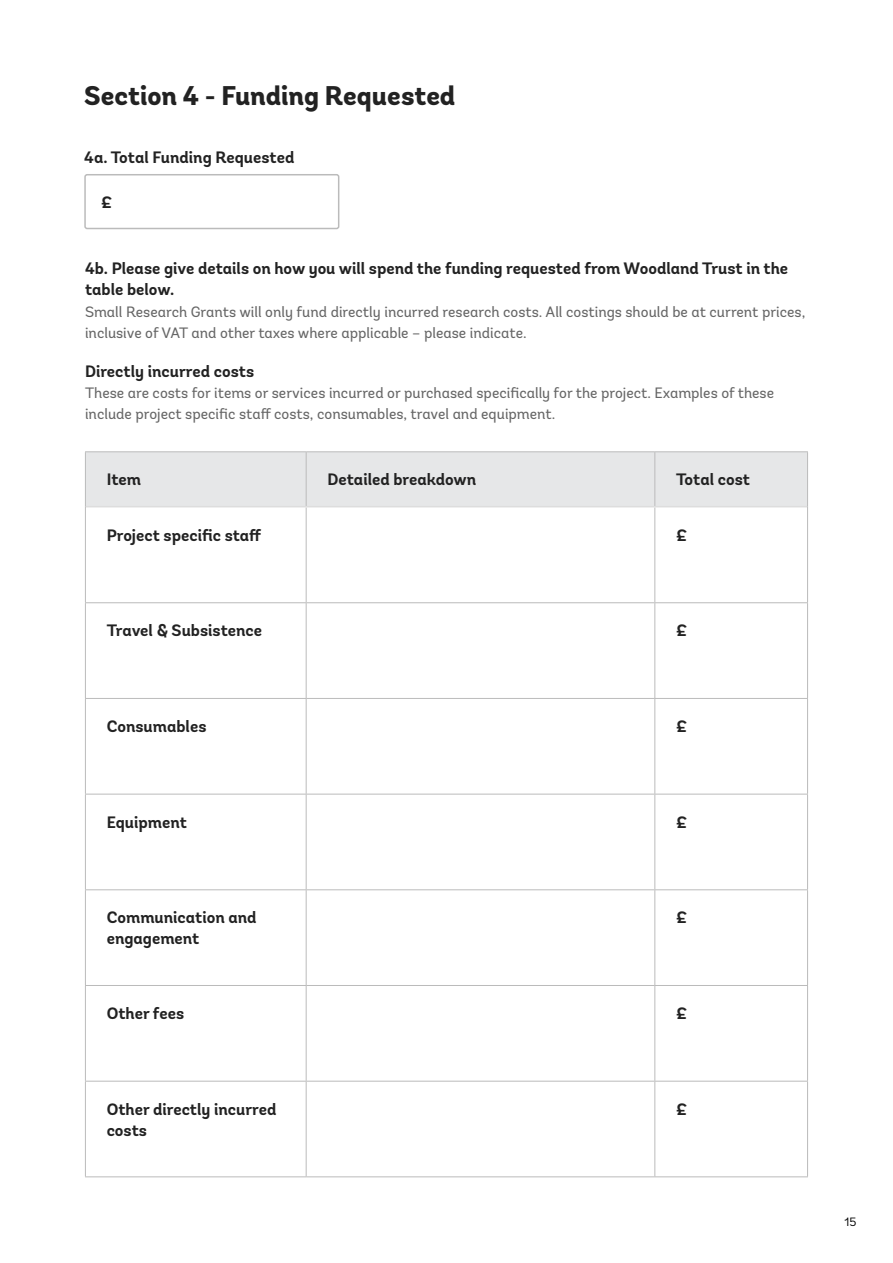
<style>
.page{position:relative;width:893px;height:1263px;background:#fff}
.page>*{position:absolute;margin:0;border:0;box-sizing:border-box;transform-origin:0 0}
.t1{font:800 27px "Andes";letter-spacing:-.005em;color:#222}
.field_label{font:700 16.5px/21px "Andes";color:#222}
.field_hint{font:15px/21px "Andes";color:#666}
.t2{font:12px "Andes";color:#000}
</style>
<div class="page">
<div style="left:84px;top:174px;width:255px;height:55px;border:2px solid #bbb;border-radius:2px"></div>
<div style="left:86px;top:452px;width:721px;height:54px;background:#e6e7e8"></div>
<hr style="left:306px;top:452px;width:1px;height:54px;background:#bbb">
<hr style="left:654px;top:452px;width:1px;height:54px;background:#bbb">
<hr style="left:306px;top:507px;width:1px;height:95px;background:#bbb">
<hr style="left:654px;top:507px;width:1px;height:95px;background:#bbb">
<hr style="left:85px;top:602px;width:221px;height:1px;background:#bbb">
<hr style="left:306px;top:602px;width:349px;height:1px;background:#bbb">
<hr style="left:306px;top:603px;width:1px;height:95px;background:#bbb">
<hr style="left:655px;top:602px;width:153px;height:1px;background:#bbb">
<hr style="left:654px;top:603px;width:1px;height:95px;background:#bbb">
<hr style="left:85px;top:698px;width:221px;height:1px;background:#bbb">
<hr style="left:306px;top:698px;width:349px;height:1px;background:#bbb">
<hr style="left:306px;top:699px;width:1px;height:95px;background:#bbb">
<hr style="left:655px;top:698px;width:153px;height:1px;background:#bbb">
<hr style="left:654px;top:699px;width:1px;height:95px;background:#bbb">
<hr style="left:85px;top:794px;width:221px;height:1px;background:#bbb">
<hr style="left:306px;top:794px;width:349px;height:1px;background:#bbb">
<hr style="left:306px;top:794px;width:1px;height:95px;background:#bbb">
<hr style="left:655px;top:794px;width:153px;height:1px;background:#bbb">
<hr style="left:654px;top:794px;width:1px;height:95px;background:#bbb">
<hr style="left:85px;top:889px;width:221px;height:1px;background:#bbb">
<hr style="left:306px;top:889px;width:349px;height:1px;background:#bbb">
<hr style="left:306px;top:890px;width:1px;height:95px;background:#bbb">
<hr style="left:655px;top:889px;width:153px;height:1px;background:#bbb">
<hr style="left:654px;top:890px;width:1px;height:95px;background:#bbb">
<hr style="left:85px;top:985px;width:221px;height:1px;background:#bbb">
<hr style="left:306px;top:985px;width:349px;height:1px;background:#bbb">
<hr style="left:306px;top:986px;width:1px;height:95px;background:#bbb">
<hr style="left:655px;top:985px;width:153px;height:1px;background:#bbb">
<hr style="left:654px;top:986px;width:1px;height:95px;background:#bbb">
<hr style="left:85px;top:1081px;width:221px;height:1px;background:#bbb">
<hr style="left:306px;top:1081px;width:349px;height:1px;background:#bbb">
<hr style="left:306px;top:1081px;width:1px;height:95px;background:#bbb">
<hr style="left:655px;top:1081px;width:153px;height:1px;background:#bbb">
<hr style="left:654px;top:1081px;width:1px;height:95px;background:#bbb">
<hr style="left:85px;top:1176px;width:221px;height:1px;background:#bbb">
<hr style="left:306px;top:1176px;width:349px;height:1px;background:#bbb">
<hr style="left:655px;top:1176px;width:153px;height:1px;background:#bbb">
<hr style="left:86px;top:506px;width:220px;height:1px;background:#ddd">
<hr style="left:306px;top:506px;width:349px;height:1px;background:#ddd">
<hr style="left:655px;top:506px;width:152px;height:1px;background:#ddd">
<hr style="left:85px;top:451px;width:221px;height:1px;background:#bbb">
<hr style="left:85px;top:452px;width:1px;height:55px;background:#bbb">
<hr style="left:306px;top:451px;width:349px;height:1px;background:#bbb">
<hr style="left:655px;top:451px;width:153px;height:1px;background:#bbb">
<hr style="left:807px;top:452px;width:1px;height:55px;background:#bbb">
<hr style="left:85px;top:507px;width:1px;height:95px;background:#bbb">
<hr style="left:807px;top:507px;width:1px;height:95px;background:#bbb">
<hr style="left:85px;top:603px;width:1px;height:95px;background:#bbb">
<hr style="left:807px;top:603px;width:1px;height:95px;background:#bbb">
<hr style="left:85px;top:699px;width:1px;height:95px;background:#bbb">
<hr style="left:807px;top:699px;width:1px;height:95px;background:#bbb">
<hr style="left:85px;top:794px;width:1px;height:95px;background:#bbb">
<hr style="left:807px;top:794px;width:1px;height:95px;background:#bbb">
<hr style="left:85px;top:890px;width:1px;height:95px;background:#bbb">
<hr style="left:807px;top:890px;width:1px;height:95px;background:#bbb">
<hr style="left:85px;top:986px;width:1px;height:95px;background:#bbb">
<hr style="left:807px;top:986px;width:1px;height:95px;background:#bbb">
<hr style="left:85px;top:1081px;width:1px;height:95px;background:#bbb">
<hr style="left:807px;top:1081px;width:1px;height:95px;background:#bbb">
<h2 class="t1" style="left:84px;top:79px;width:373px">Section 4 - Funding Requested</h2>
<p class="field_label" style="left:84px;top:147px;width:212px">4a. Total Funding Requested</p>
<p class="field_label" style="left:101px;top:192px;width:13px">£</p>
<p class="field_label" style="left:85px;top:258px;width:705px">4b. Please give details on how you will spend the funding requested from Woodland Trust in the table below.</p>
<p class="field_hint" style="left:85px;top:302px;width:722px">Small Research Grants will only fund directly incurred research costs. All costings should be at current prices, inclusive of VAT and other taxes where applicable – please indicate.</p>
<p class="field_label" style="left:85px;top:361px;width:171px">Directly incurred costs</p>
<p class="field_hint" style="left:85px;top:383px;width:691px">These are costs for items or services incurred or purchased specifically for the project. Examples of these include project specific staff costs, consumables, travel and equipment.</p>
<p class="field_label" style="left:107px;top:470px;width:36px">Item</p>
<p class="field_label" style="left:327px;top:470px;width:150px">Detailed breakdown</p>
<p class="field_label" style="left:676px;top:470px;width:75px">Total cost</p>
<p class="field_label" style="left:107px;top:525px;width:156px">Project specific staff</p>
<p class="field_label" style="left:676px;top:525px;width:13px">£</p>
<p class="field_label" style="left:107px;top:621px;width:157px">Travel &amp; Subsistence</p>
<p class="field_label" style="left:676px;top:621px;width:13px">£</p>
<p class="field_label" style="left:107px;top:716px;width:101px">Consumables</p>
<p class="field_label" style="left:676px;top:716px;width:13px">£</p>
<p class="field_label" style="left:107px;top:812px;width:82px">Equipment</p>
<p class="field_label" style="left:676px;top:812px;width:13px">£</p>
<p class="field_label" style="left:107px;top:908px;width:151px">Communication and engagement</p>
<p class="field_label" style="left:676px;top:908px;width:13px">£</p>
<p class="field_label" style="left:107px;top:1003px;width:79px">Other fees</p>
<p class="field_label" style="left:676px;top:1003px;width:13px">£</p>
<p class="field_label" style="left:107px;top:1099px;width:171px">Other directly incurred costs</p>
<p class="field_label" style="left:676px;top:1099px;width:13px">£</p>
<p class="t2" style="left:844px;top:1214px;width:14px">15</p>
</div>
